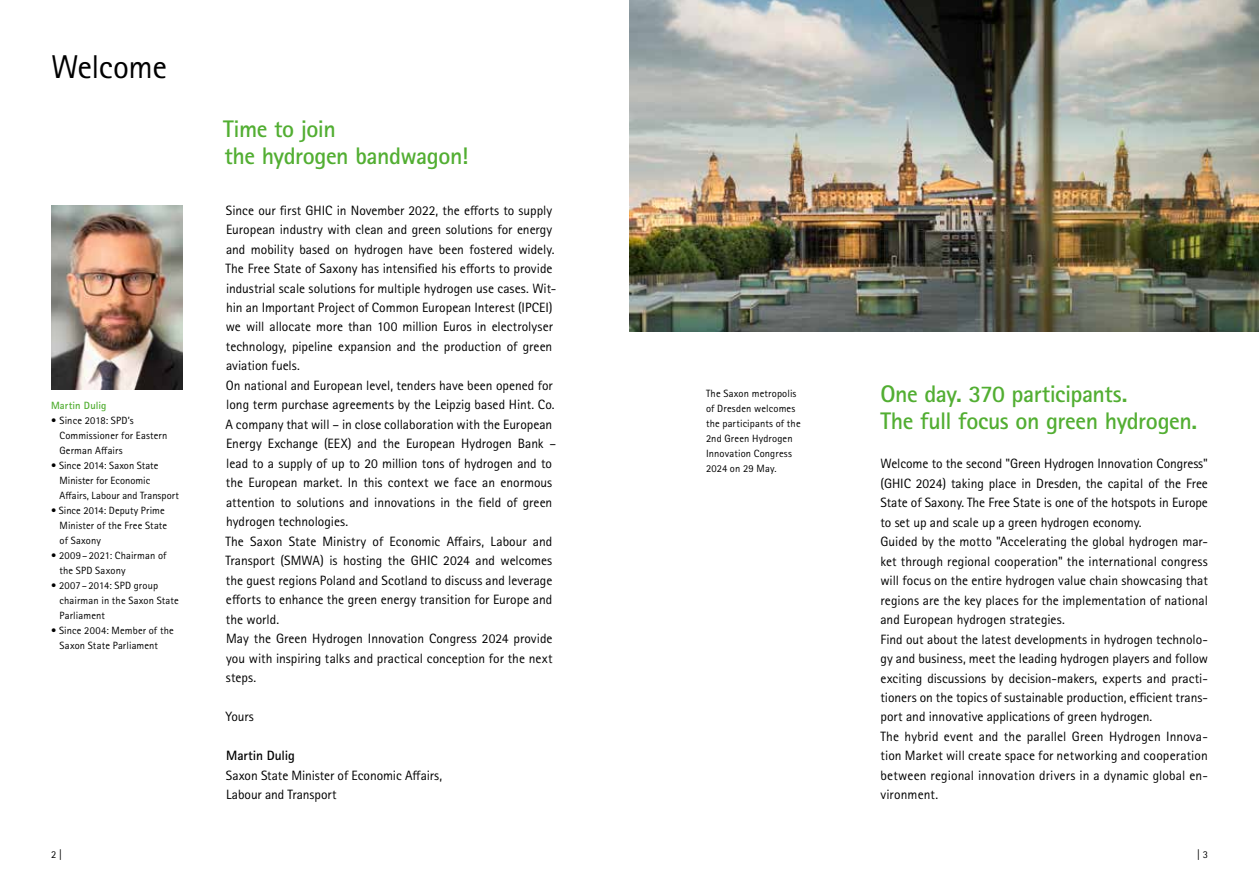
<style>
.page{position:relative;width:1259px;height:893px;background:#fff}
.page>*{position:absolute;margin:0;border:0;box-sizing:border-box;transform-origin:0 0}
.t1{font:33px "Rotis Sans Serif Pro";letter-spacing:-.015em;color:#000}
.t2{font:700 24px/27px "Rotis Sans Serif Pro";letter-spacing:-.02em;color:#52ae32}
.t3{font:13.5px/19.5px "Rotis Sans Serif Pro";color:#000}
.t4{font:700 13.5px "Rotis Sans Serif Pro";letter-spacing:-.01em;color:#000}
.t5{font:10.5px/15px "Rotis Sans Serif Pro";letter-spacing:.015em;color:#000}
.t6{font:700 10.5px "Rotis Sans Serif Pro";letter-spacing:.01em;color:#52ae32}
</style>
<div class="page">
<img style="left:629px;top:0;width:630px;height:332px">
<img style="left:51px;top:206px;width:132px;height:184px">
<h1 class="t1" style="left:51px;top:47px;width:118px">Welcome</h1>
<p class="t6" style="left:51px;top:399px;width:57px">Martin Dulig</p>
<p class="t5" style="left:60px;top:413px;width:109px;text-indent:-9px">• Since 2018: SPD’s<br>Commissioner for Eastern<br>German Affairs</p>
<p class="t5" style="left:60px;top:458px;width:121px;text-indent:-9px">• Since 2014: Saxon State<br>Minister for Economic<br>Affairs, Labour and Transport</p>
<p class="t5" style="left:60px;top:503px;width:109px;text-indent:-9px">• Since 2014: Deputy Prime<br>Minister of the Free State of Saxony</p>
<p class="t5" style="left:60px;top:548px;width:108px;text-indent:-9px">• 2009–2021: Chairman of the SPD Saxony</p>
<p class="t5" style="left:60px;top:578px;width:121px;text-indent:-9px">• 2007–2014: SPD group chairman in the Saxon State<br>Parliament</p>
<p class="t5" style="left:60px;top:623px;width:116px;text-indent:-9px">• Since 2004: Member of the<br>Saxon State Parliament</p>
<h2 class="t2" style="left:223px;top:115px;width:247px">Time to join<br>the hydrogen bandwagon!</h2>
<p class="t3" style="left:225px;top:200px;width:332px">Since our first GHIC in November 2022, the efforts to supply European industry with clean and green solutions for energy and mobility based on hydrogen have been fostered widely.<br>The Free State of Saxony has intensified his efforts to provide industrial scale solutions for multiple hydrogen use cases. Wit&shy;hin an Important Project of Common European Interest (IPCEI) we will allocate more than 100 million Euros in electrolyser technology, pipeline expansion and the production of green aviation fuels.<br>On national and European level, tenders have been opened for long term purchase agreements by the Leipzig based Hint. Co.<br>A company that will – in close collaboration with the European Energy Exchange (EEX) and the European Hydrogen Bank – lead to a supply of up to 20 million tons of hydrogen and to the European market. In this context we face an enormous attention to solutions and innovations in the field of green hydrogen technologies.<br>The Saxon State Ministry of Economic Affairs, Labour and Transport (SMWA) is hosting the GHIC 2024 and welcomes the guest regions Poland and Scotland to discuss and leverage efforts to enhance the green energy transition for Europe and the world.<br>May the Green Hydrogen Innovation Congress 2024 provide you with inspiring talks and practical conception for the next steps.</p>
<p class="t3" style="left:225px;top:707px;width:30px">Yours</p>
<p class="t4" style="left:226px;top:747px;width:70px">Martin Dulig</p>
<p class="t3" style="left:226px;top:766px;width:218px">Saxon State Minister of Economic Affairs,<br>Labour and Transport</p>
<p class="t5" style="left:706px;top:386px;width:96px">The Saxon metropolis of Dresden welcomes the participants of the<br>2nd Green Hydrogen<br>Innovation Congress<br>2024 on 29 May.</p>
<h2 class="t2" style="left:880px;top:380px;width:318px">One day. 370 participants.<br>The full focus on green hydrogen.</h2>
<p class="t3" style="left:880px;top:454px;width:329px">Welcome to the second "Green Hydrogen Innovation Congress" (GHIC 2024) taking place in Dresden, the capital of the Free State of Saxony. The Free State is one of the hotspots in Europe to set up and scale up a green hydrogen economy.<br>Guided by the motto "Accelerating the global hydrogen mar&shy;ket through regional cooperation" the international congress will focus on the entire hydrogen value chain showcasing that regions are the key places for the implementation of national and European hydrogen strategies.<br>Find out about the latest developments in hydrogen technolo&shy;gy and business, meet the leading hydrogen players and follow exciting discussions by decision-makers, experts and practi&shy;tioners on the topics of sustainable production, efficient trans&shy;port and innovative applications of green hydrogen.<br>The hybrid event and the parallel Green Hydrogen Innova&shy;tion Market will create space for networking and cooperation between regional innovation drivers in a dynamic global en&shy;vironment.</p>
<p class="t5" style="left:51px;top:847px;width:12px">2 |</p>
<p class="t5" style="left:1197px;top:847px;width:12px">| 3</p>
</div>
